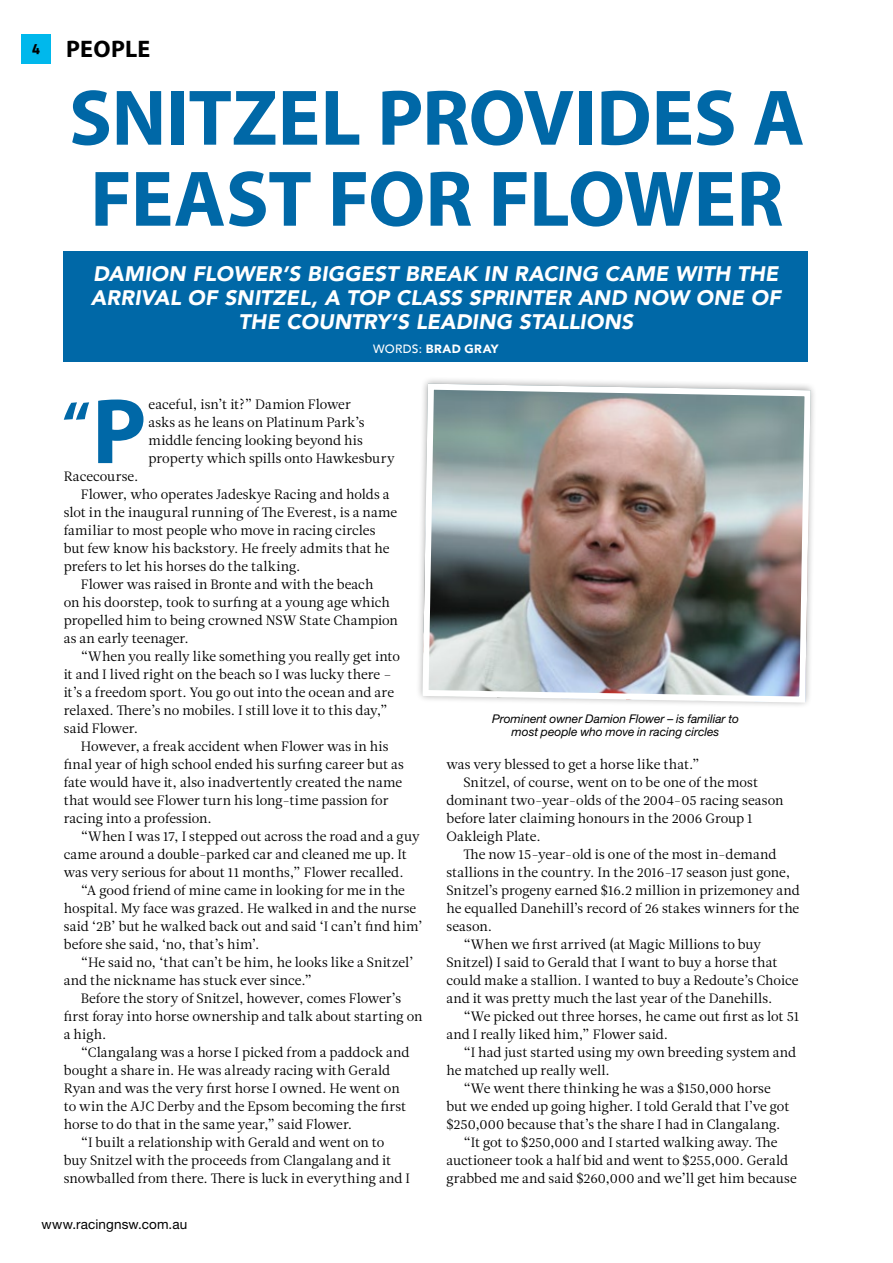
<style>
.page{position:relative;width:893px;height:1263px;background:#fff}
.page>*{position:absolute;margin:0;border:0;box-sizing:border-box;transform-origin:0 0}
.t1{font:700 79.5px/81px "Myriad Pro";letter-spacing:-.005em;color:#0068a7}
.t2{font:700 62.4px "Myriad Pro";color:#0068a7}
.t3{font:700 24px "Myriad Pro";letter-spacing:.01em;color:#000}
.t4{font:italic 900 21px/24px "Avenir";letter-spacing:.01em;color:#fff;text-align:center}
.t5{font:15px "Titillium Text 14 L 999 wt";color:#000}
.t6{font:13.5px/18px "Leitura News Roman 1";color:#000}
.t7{font:13.5px "Helvetica Neue LT Std";letter-spacing:.01em;color:#000}
.t8{font:italic 12px/12.8px "Helvetica Neue LT Std";letter-spacing:-.005em;color:#000;text-align:center}
.t9{font:900 12px "Avenir";letter-spacing:.03em;color:#fff}
.s1{font-weight:500}
.s2{font-size:93.6px}
</style>
<div class="page">
<div style="left:64px;top:251px;width:744px;height:110px;background:#0068a7"></div>
<div style="left:21px;top:34px;width:30px;height:30px;background:#00b8ec"></div>
<img style="left:419px;top:381px;width:395px;height:325px">
<p class="t5" style="left:32px;top:40px;width:9px">4</p>
<h3 class="t3" style="left:66px;top:33px;width:86px">PEOPLE</h3>
<h1 class="t1" style="left:69px;top:75px;width:737px">SNITZEL PROVIDES A<br>FEAST FOR FLOWER</h1>
<h3 class="t4" style="left:91px;top:261px;width:691px">DAMION FLOWER’S BIGGEST BREAK IN RACING CAME WITH THE<br>ARRIVAL OF SNITZEL, A TOP CLASS SPRINTER AND NOW ONE OF<br>THE COUNTRY’S LEADING STALLIONS</h3>
<p class="t9" style="left:373px;top:338px;width:127px"><span class="s1">WORDS:</span> BRAD GRAY</p>
<h2 class="t2" style="left:62px;top:383px;width:86px">“<span class="s2">P</span></h2>
<p class="t6" style="left:149px;top:396px;width:248px">eaceful, isn’t it?” Damion Flower<br>asks as he leans on Platinum Park’s middle fencing looking beyond his property which spills onto Hawkesbury</p>
<p class="t6" style="left:64px;top:468px;width:76px">Racecourse.</p>
<p class="t6" style="left:81px;top:486px;width:310px">Flower, who operates Jadeskye Racing and holds a</p>
<p class="t6" style="left:64px;top:504px;width:335px">slot in the inaugural running of The Everest, is a name</p>
<p class="t6" style="left:64px;top:522px;width:313px">familiar to most people who move in racing circles</p>
<p class="t6" style="left:64px;top:540px;width:327px">but few know his backstory. He freely admits that he</p>
<p class="t6" style="left:64px;top:558px;width:238px">prefers to let his horses do the talking.</p>
<p class="t6" style="left:81px;top:576px;width:294px">Flower was raised in Bronte and with the beach</p>
<p class="t6" style="left:64px;top:594px;width:328px">on his doorstep, took to surfing at a young age which</p>
<p class="t6" style="left:64px;top:612px;width:336px">propelled him to being crowned NSW State Champion</p>
<p class="t6" style="left:64px;top:630px;width:127px">as an early teenager.</p>
<p class="t6" style="left:81px;top:648px;width:321px">“When you really like something you really get into</p>
<p class="t6" style="left:64px;top:666px;width:329px">it and I lived right on the beach so I was lucky there –</p>
<p class="t6" style="left:64px;top:684px;width:332px">it’s a freedom sport. You go out into the ocean and are</p>
<p class="t6" style="left:64px;top:702px;width:325px">relaxed. There’s no mobiles. I still love it to this day,”</p>
<p class="t6" style="left:64px;top:720px;width:76px">said Flower.</p>
<p class="t6" style="left:81px;top:738px;width:309px">However, a freak accident when Flower was in his</p>
<p class="t6" style="left:64px;top:756px;width:342px">final year of high school ended his surfing career but as</p>
<p class="t6" style="left:64px;top:773px;width:340px">fate would have it, also inadvertently created the name</p>
<p class="t6" style="left:64px;top:791px;width:326px">that would see Flower turn his long-time passion for</p>
<p class="t6" style="left:64px;top:809px;width:150px">racing into a profession.</p>
<p class="t6" style="left:81px;top:827px;width:340px">“When I was 17, I stepped out across the road and a guy</p>
<p class="t6" style="left:64px;top:845px;width:345px">came around a double-parked car and cleaned me up. It</p>
<p class="t6" style="left:64px;top:863px;width:341px">was very serious for about 11 months,” Flower recalled.</p>
<p class="t6" style="left:81px;top:881px;width:326px">“A good friend of mine came in looking for me in the</p>
<p class="t6" style="left:64px;top:899px;width:354px">hospital. My face was grazed. He walked in and the nurse</p>
<p class="t6" style="left:64px;top:917px;width:360px">said ‘2B’ but he walked back out and said ‘I can’t find him’</p>
<p class="t6" style="left:64px;top:935px;width:197px">before she said, ‘no, that’s him’.</p>
<p class="t6" style="left:81px;top:953px;width:334px">“He said no, ‘that can’t be him, he looks like a Snitzel’</p>
<p class="t6" style="left:64px;top:971px;width:250px">and the nickname has stuck ever since.”</p>
<p class="t6" style="left:81px;top:989px;width:322px">Before the story of Snitzel, however, comes Flower’s</p>
<p class="t6" style="left:64px;top:1007px;width:360px">first foray into horse ownership and talk about starting on</p>
<p class="t6" style="left:64px;top:1025px;width:44px">a high.</p>
<p class="t6" style="left:81px;top:1043px;width:330px">“Clangalang was a horse I picked from a paddock and</p>
<p class="t6" style="left:64px;top:1061px;width:328px">bought a share in. He was already racing with Gerald</p>
<p class="t6" style="left:64px;top:1079px;width:337px">Ryan and was the very first horse I owned. He went on</p>
<p class="t6" style="left:64px;top:1097px;width:344px">to win the AJC Derby and the Epsom becoming the first</p>
<p class="t6" style="left:64px;top:1115px;width:290px">horse to do that in the same year,” said Flower.</p>
<p class="t6" style="left:81px;top:1133px;width:305px">“I built a relationship with Gerald and went on to</p>
<p class="t6" style="left:64px;top:1151px;width:329px">buy Snitzel with the proceeds from Clangalang and it</p>
<p class="t6" style="left:64px;top:1169px;width:348px">snowballed from there. There is luck in everything and I</p>
<p class="t8" style="left:492px;top:712px;width:248px">Prominent owner Damion Flower – is familiar to most people who move in racing circles</p>
<p class="t6" style="left:446px;top:755px;width:255px">was very blessed to get a horse like that.”</p>
<p class="t6" style="left:463px;top:773px;width:296px">Snitzel, of course, went on to be one of the most</p>
<p class="t6" style="left:446px;top:791px;width:339px">dominant two-year-olds of the 2004-05 racing season</p>
<p class="t6" style="left:446px;top:809px;width:308px">before later claiming honours in the 2006 Group 1</p>
<p class="t6" style="left:446px;top:827px;width:96px">Oakleigh Plate.</p>
<p class="t6" style="left:463px;top:845px;width:314px">The now 15-year-old is one of the most in-demand</p>
<p class="t6" style="left:446px;top:863px;width:345px">stallions in the country. In the 2016-17 season just gone,</p>
<p class="t6" style="left:446px;top:881px;width:355px">Snitzel’s progeny earned $16.2 million in prizemoney and</p>
<p class="t6" style="left:446px;top:899px;width:354px">he equalled Danehill’s record of 26 stakes winners for the</p>
<p class="t6" style="left:446px;top:917px;width:47px">season.</p>
<p class="t6" style="left:463px;top:935px;width:299px">“When we first arrived (at Magic Millions to buy</p>
<p class="t6" style="left:446px;top:953px;width:332px">Snitzel) I said to Gerald that I want to buy a horse that</p>
<p class="t6" style="left:446px;top:971px;width:353px">could make a stallion. I wanted to buy a Redoute’s Choice</p>
<p class="t6" style="left:446px;top:989px;width:328px">and it was pretty much the last year of the Danehills.</p>
<p class="t6" style="left:463px;top:1007px;width:338px">“We picked out three horses, he came out first as lot 51</p>
<p class="t6" style="left:446px;top:1025px;width:223px">and I really liked him,” Flower said.</p>
<p class="t6" style="left:463px;top:1043px;width:334px">“I had just started using my own breeding system and</p>
<p class="t6" style="left:446px;top:1061px;width:165px">he matched up really well.</p>
<p class="t6" style="left:463px;top:1079px;width:309px">“We went there thinking he was a $150,000 horse</p>
<p class="t6" style="left:446px;top:1097px;width:345px">but we ended up going higher. I told Gerald that I’ve got</p>
<p class="t6" style="left:446px;top:1115px;width:335px">$250,000 because that’s the share I had in Clangalang.</p>
<p class="t6" style="left:463px;top:1133px;width:315px">“It got to $250,000 and I started walking away. The</p>
<p class="t6" style="left:446px;top:1151px;width:343px">auctioneer took a half bid and went to $255,000. Gerald</p>
<p class="t6" style="left:446px;top:1169px;width:352px">grabbed me and said $260,000 and we’ll get him because</p>
<p class="t7" style="left:41px;top:1216px;width:147px">www.racingnsw.com.au</p>
</div>
